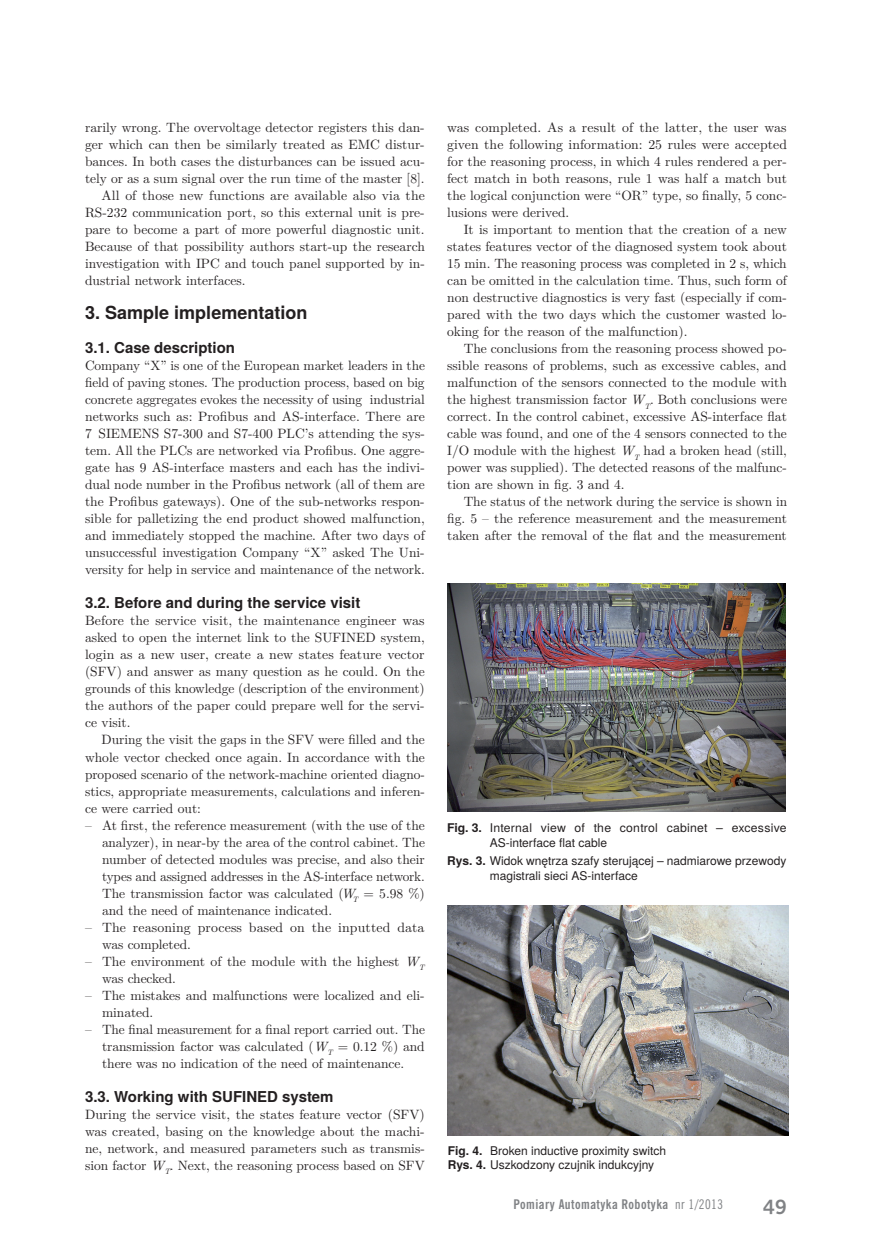
<style>
.page{position:relative;width:872px;height:1255px;background:#fff}
.page>*{position:absolute;margin:0;border:0;box-sizing:border-box;transform-origin:0 0}
.t1{font:700 18px "Te X Gyre Heros";color:#231f20}
.t2{font:700 18px "News Goth PL";color:#808285}
.t3{font:700 15px "Te X Gyre Heros";color:#231f20}
.t4{font:13.5px/17px "LM Roman 10";color:#231f20;text-align:justify}
.t5{font:12px/15px "Te X Gyre Heros";color:#231f20}
.t6{font:12px/15px "Te X Gyre Heros";letter-spacing:.02em;color:#231f20}
.t7{font:700 12px "News Goth Cn PL";letter-spacing:.04em;color:#808285}
.s1{font-style:italic}
.s2{font-weight:700}
.s3{font-weight:400}
</style>
<div class="page">
<img style="left:447px;top:583px;width:339px;height:228px">
<img style="left:447px;top:905px;width:341px;height:230px">
<p class="t4" style="left:85px;top:118px;width:341px">rarily wrong. The overvoltage detector registers this dan-</p>
<p class="t4" style="left:85px;top:135px;width:341px">ger which can then be similarly treated as EMC distur-</p>
<p class="t4" style="left:85px;top:152px;width:341px">bances. In both cases the disturbances can be issued acu-</p>
<p class="t4" style="left:85px;top:169px;width:341px">tely or as a sum signal over the run time of the master [8].</p>
<p class="t4" style="left:102px;top:186px;width:325px">All of those new functions are available also via the</p>
<p class="t4" style="left:85px;top:203px;width:341px">RS-232 communication port, so this external unit is pre-</p>
<p class="t4" style="left:85px;top:220px;width:341px">pare to become a part of more powerful diagnostic unit.</p>
<p class="t4" style="left:85px;top:237px;width:341px">Because of that possibility authors start-up the research</p>
<p class="t4" style="left:85px;top:254px;width:341px">investigation with IPC and touch panel supported by in-</p>
<p class="t4" style="left:85px;top:271px;width:162px">dustrial network interfaces.</p>
<h1 class="t1" style="left:85px;top:299px;width:224px">3. Sample implementation</h1>
<p class="t3" style="left:85px;top:336px;width:151px">3.1. Case description</p>
<p class="t4" style="left:85px;top:356px;width:341px">Company “X” is one of the European market leaders in the field of paving stones. The production process, based on big concrete aggregates evokes the necessity of using industrial networks such as: Profibus and AS-interface. There are 7 SIEMENS S7-300 and S7-400 PLC’s attending the sys&shy;tem. All the PLCs are networked via Profibus. One aggre&shy;gate has 9 AS-interface masters and each has the indivi&shy;dual node number in the Profibus network (all of them are the Profibus gateways). One of the sub-networks respon&shy;sible for palletizing the end product showed malfunction, and immediately stopped the machine. After two days of unsuccessful investigation Company “X” asked The Uni&shy;versity for help in service and maintenance of the network.</p>
<p class="t3" style="left:85px;top:591px;width:277px">3.2. Before and during the service visit</p>
<p class="t4" style="left:85px;top:611px;width:341px">Before the service visit, the maintenance engineer was asked to open the internet link to the SUFINED system, login as a new user, create a new states feature vector (SFV) and answer as many question as he could. On the grounds of this knowledge (description of the environment) the authors of the paper could prepare well for the servi&shy;ce visit.</p>
<p class="t4" style="left:85px;top:730px;width:341px;text-indent:16px">During the visit the gaps in the SFV were filled and the whole vector checked once again. In accordance with the proposed scenario of the network-machine oriented diagno&shy;stics, appropriate measurements, calculations and inferen&shy;ce were carried out:</p>
<p class="t4" style="left:102px;top:815px;width:324px;text-indent:-17px">– At first, the reference measurement (with the use of the analyzer), in near-by the area of the control cabinet. The number of detected modules was precise, and also their types and assigned addresses in the AS-interface network.<br>The transmission factor was calculated (<span class="s1">W</span><sub>T</sub> = 5.98 %) and the need of maintenance indicated.</p>
<p class="t4" style="left:102px;top:917px;width:324px;text-indent:-17px">– The reasoning process based on the inputted data was completed.</p>
<p class="t4" style="left:102px;top:951px;width:324px;text-indent:-17px">– The environment of the module with the highest <span class="s1">W</span><sub>T </sub>was checked.</p>
<p class="t4" style="left:102px;top:985px;width:324px;text-indent:-17px">– The mistakes and malfunctions were localized and eli&shy;minated.</p>
<p class="t4" style="left:102px;top:1019px;width:324px;text-indent:-17px">– The final measurement for a final report carried out. The transmission factor was calculated (<span class="s1">W</span><sub>T</sub> = 0.12 %) and there was no indication of the need of maintenance.</p>
<p class="t3" style="left:85px;top:1084px;width:250px">3.3. Working with SUFINED system</p>
<p class="t4" style="left:85px;top:1104px;width:341px">During the service visit, the states feature vector (SFV) was created, basing on the knowledge about the machi&shy;ne, network, and measured parameters such as transmis&shy;sion factor <span class="s1">W</span><sub>T</sub>. Next, the reasoning process based on SFV</p>
<p class="t4" style="left:447px;top:118px;width:341px">was completed. As a result of the latter, the user was given the following information: 25 rules were accepted for the reasoning process, in which 4 rules rendered a per&shy;fect match in both reasons, rule 1 was half a match but the logical conjunction were “OR” type, so finally, 5 conc&shy;lusions were derived.</p>
<p class="t4" style="left:447px;top:220px;width:341px;text-indent:16px">It is important to mention that the creation of a new states features vector of the diagnosed system took about 15 min. The reasoning process was completed in 2 s, which can be omitted in the calculation time. Thus, such form of non destructive diagnostics is very fast (especially if com&shy;pared with the two days which the customer wasted lo&shy;oking for the reason of the malfunction).</p>
<p class="t4" style="left:447px;top:339px;width:341px;text-indent:16px">The conclusions from the reasoning process showed po&shy;ssible reasons of problems, such as excessive cables, and malfunction of the sensors connected to the module with the highest transmission factor <span class="s1">W</span><sub>T</sub>. Both conclusions were correct. In the control cabinet, excessive AS-interface flat cable was found, and one of the 4 sensors connected to the I/O module with the highest <span class="s1">W</span><sub>T</sub> had a broken head (still, power was supplied). The detected reasons of the malfunc&shy;tion are shown in fig. 3 and 4.</p>
<p class="t4" style="left:447px;top:492px;width:341px;text-indent:16px">The status of the network during the service is shown in fig. 5 – the reference measurement and the measurement taken after the removal of the flat and the measurement</p>
<p class="t6" style="left:489px;top:819px;width:298px;text-indent:-43px"><span class="s2">Fig. 3.</span> Internal view of the control cabinet – excessive<br>AS-interface flat cable</p>
<p class="t5" style="left:489px;top:852px;width:298px;text-indent:-43px"><span class="s2">Rys. 3.</span> Widok wnętrza szafy sterującej – nadmiarowe przewody magistrali sieci AS-interface</p>
<p class="t5" style="left:447px;top:1142px;width:220px;line-height:14.4px"><span class="s2">Fig. 4.</span> Broken inductive proximity switch<br><span class="s2">Rys. 4.</span> Uszkodzony czujnik indukcyjny</p>
<p class="t7" style="left:513px;top:1196px;width:211px">Pomiary Automatyka Robotyka <span class="s3">nr 1/2013</span></p>
<h1 class="t2" style="left:763px;top:1195px;width:25px">49</h1>
</div>
